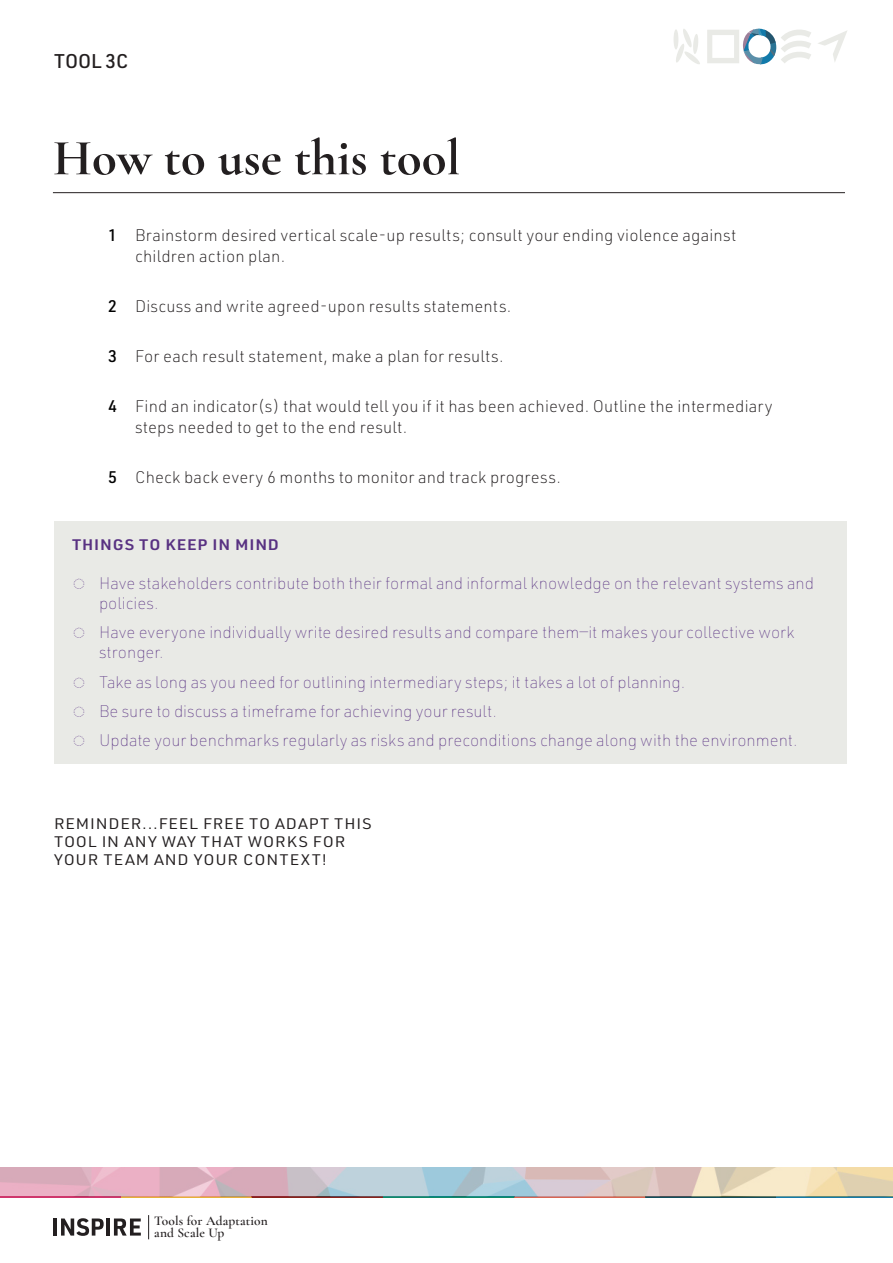
<style>
.page{position:relative;width:893px;height:1263px;background:#fff}
.page>*{position:absolute;margin:0;border:0;box-sizing:border-box;transform-origin:0 0}
.t1{font:700 51px "Cormorant Garamond";color:#231f20}
.W_Tool_at_top_of_pag{font:500 19.5px "URWDIN";color:#231f20}
.t2{font:100 16.5px/20.2px "URWDIN";color:#583182}
.t3{font:200 16.5px/20.2px "URWDIN";letter-spacing:.01em;color:#231f20}
.W_H4{font:15px/18px "URWDIN";letter-spacing:.05em;color:#231f20;scale:1.1 1}
.W_H4_purple{font:600 15px "URWDIN";letter-spacing:.05em;color:#583182;scale:1.1 1}
.t4{font:600 13.35px/11.4px "Cormorant Garamond";letter-spacing:.01em;color:#231f20}
.s1{font-weight:500;color:#000}
</style>
<div class="page">
<hr style="left:54px;top:1218px;width:3px;height:17px;background:#231f20">
<svg style="left:61px;top:1218px;width:43px;height:18px"></svg>
<hr style="left:106px;top:1218px;width:4px;height:17px;background:#231f20">
<svg style="left:114px;top:1218px;width:27px;height:17px"></svg>
<svg style="left:148px;top:1215px;width:1px;height:24px"></svg>
<hr style="left:252px;top:1196px;width:131px;height:2px;background:#89231b">
<hr style="left:121px;top:1196px;width:131px;height:2px;background:#e5aa25">
<hr style="left:0;top:1196px;width:121px;height:2px;background:#cf366c">
<hr style="left:383px;top:1196px;width:131px;height:2px;background:#0e8a69">
<hr style="left:645px;top:1196px;width:131px;height:2px;background:#124f5d">
<hr style="left:776px;top:1196px;width:117px;height:2px;background:#157baa">
<hr style="left:514px;top:1196px;width:131px;height:2px;background:#d55641">
<hr style="left:53px;top:192px;width:792px;height:1px;background:#231f20">
<img style="left:0;top:1168px;width:893px;height:28px">
<svg style="left:674px;top:29px;width:26px;height:35px"></svg>
<svg style="left:707px;top:28px;width:104px;height:37px"></svg>
<svg style="left:818px;top:31px;width:29px;height:31px"></svg>
<div style="left:54px;top:522px;width:792px;height:242px;background:#e9eae6"></div>
<p class="W_Tool_at_top_of_pag" style="left:54px;top:48px;width:76px">TOOL 3C</p>
<h1 class="t1" style="left:53px;top:126px;width:409px">How to use this tool</h1>
<p class="t3" style="left:135px;top:225px;width:603px;text-indent:-27px"><span class="s1">1</span> Brainstorm desired vertical scale-up results; consult your ending violence against children action plan.</p>
<p class="t3" style="left:108px;top:295px;width:405px"><span class="s1">2</span> Discuss and write agreed-upon results statements.</p>
<p class="t3" style="left:108px;top:346px;width:397px"><span class="s1">3</span> For each result statement, make a plan for results.</p>
<p class="t3" style="left:135px;top:396px;width:639px;text-indent:-27px"><span class="s1">4</span> Find an indicator(s) that would tell you if it has been achieved. Outline the intermediary steps needed to get to the end result.</p>
<p class="t3" style="left:108px;top:466px;width:454px"><span class="s1">5</span> Check back every 6 months to monitor and track progress.</p>
<p class="W_H4_purple" style="left:72px;top:535px;width:190px">THINGS TO KEEP IN MIND</p>
<p class="t2" style="left:99px;top:572px;width:716px;text-indent:-27px">◌ Have stakeholders contribute both their formal and informal knowledge on the relevant systems and policies.</p>
<p class="t2" style="left:99px;top:622px;width:697px;text-indent:-27px">◌ Have everyone individually write desired results and compare them—it makes your collective work stronger.</p>
<p class="t2" style="left:72px;top:671px;width:615px">◌ Take as long as you need for outlining intermediary steps; it takes a lot of planning.</p>
<p class="t2" style="left:72px;top:700px;width:426px">◌ Be sure to discuss a timeframe for achieving your result.</p>
<p class="t2" style="left:72px;top:730px;width:727px">◌ Update your benchmarks regularly as risks and preconditions change along with the environment.</p>
<p class="W_H4" style="left:54px;top:814px;width:290px">REMINDER...FEEL FREE TO ADAPT THIS<br>TOOL IN ANY WAY THAT WORKS FOR<br>YOUR TEAM AND YOUR CONTEXT!</p>
<p class="t4" style="left:154px;top:1215px;width:115px">Tools for Adaptation</p>
<p class="t4" style="left:154px;top:1215px;width:72px">Guide to and Scale Up</p>
</div>
